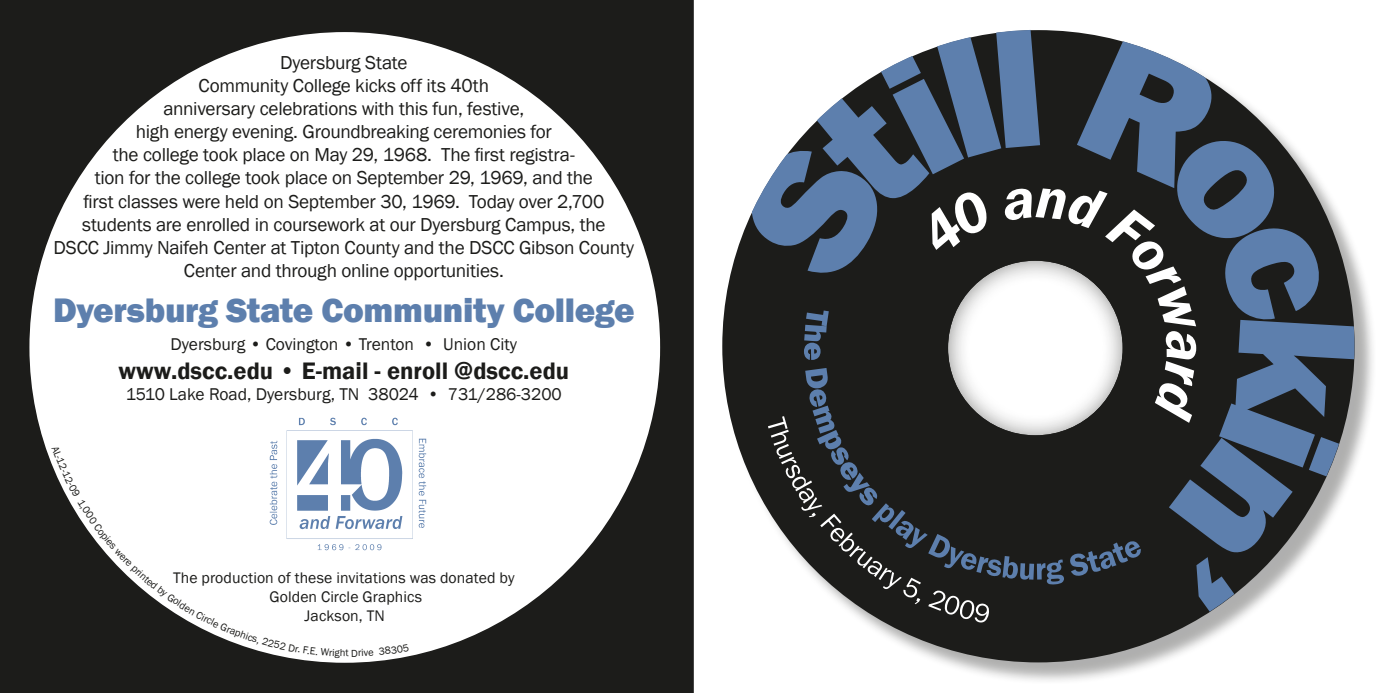
<style>
.page{position:relative;width:1386px;height:693px;background:#fff}
.page>*{position:absolute;margin:0;border:0;box-sizing:border-box;transform-origin:0 0}
.t1{font:800 35px "Franklin Gothic";letter-spacing:-.01em;color:#5d7fad}
.t2{font:600 24.5px "Franklin Gothic";color:#1c1c1a}
.t3{font:19.25px/23.1px "Franklin Gothic";letter-spacing:-.015em;color:#1c1c1a;text-align:center}
.t4{font:17.5px "Franklin Gothic";color:#1c1c1a}
.t5{font:15.75px/18.9px "Franklin Gothic";letter-spacing:.005em;color:#1c1c1a;text-align:center}
.t6{font:10.5px "Franklin Gothic";color:#1c1c1a}
</style>
<div class="page">
<div style="left:724px;top:32px;width:652px;height:652px;background:#1c1c1a;opacity:.35"></div>
<div style="left:722px;top:30px;width:633px;height:632px;background:#1c1c1a;border-radius:50%"></div>
<svg style="left:750px;top:30px;width:290px;height:243px"></svg>
<svg style="left:1077px;top:35px;width:277px;height:582px"></svg>
<div style="left:0;top:0;width:694px;height:693px;background:#1c1c1a"></div>
<svg style="left:768px;top:416px;width:221px;height:207px"></svg>
<svg style="left:932px;top:188px;width:264px;height:235px"></svg>
<svg style="left:804px;top:311px;width:337px;height:274px"></svg>
<div style="left:29px;top:31px;width:632px;height:633px;background:#fff;border-radius:50%"></div>
<img style="left:270px;top:417px;width:157px;height:134px">
<svg style="left:52px;top:445px;width:293px;height:213px"></svg>
<p class="t3" style="left:54px;top:51px;width:582px">Dyersburg State<br>Community College kicks off its 40th<br>anniversary celebrations with this fun, festive,<br>high energy evening. Groundbreaking ceremonies for<br>the college took place on May 29, 1968. The first registra-<br>tion for the college took place on September 29, 1969, and the<br>first classes were held on September 30, 1969. Today over 2,700 students are enrolled in coursework at our Dyersburg Campus, the<br>DSCC Jimmy Naifeh Center at Tipton County and the DSCC Gibson County Center and through online opportunities.</p>
<h1 class="t1" style="left:53px;top:288px;width:583px">Dyersburg State Community College</h1>
<p class="t4" style="left:171px;top:333px;width:348px">Dyersburg • Covington • Trenton • Union City</p>
<p class="t2" style="left:119px;top:356px;width:452px">www.dscc.edu • E-mail - enroll @dscc.edu</p>
<p class="t4" style="left:126px;top:383px;width:438px">1510 Lake Road, Dyersburg, TN 38024 • 731/286-3200</p>
<p class="t5" style="left:173px;top:568px;width:343px">The production of these invitations was donated by<br>Golden Circle Graphics<br>Jackson, TN</p>
<p class="t6" style="left:345px;top:646px;width:5px">t</p>
</div>
